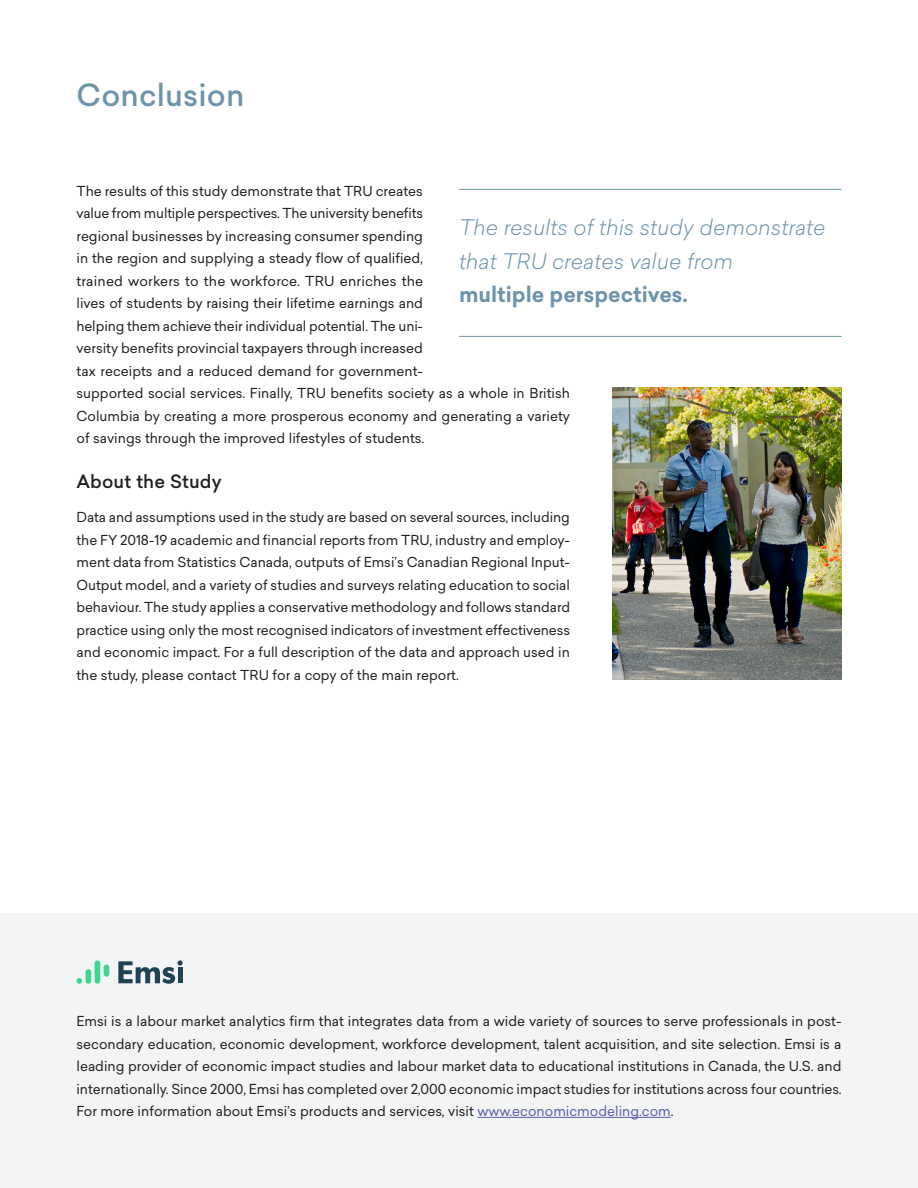
<style>
.page{position:relative;width:918px;height:1188px;background:#fff}
.page>*{position:absolute;margin:0;border:0;box-sizing:border-box;transform-origin:0 0}
.Heading_1{font:500 30px "Sailec";letter-spacing:.005em;color:#6e94ab}
.Pull_quote{font:italic 300 21px/33.8px "Sailec";color:#6e94ab}
.Heading_3{font:500 18px "Sailec";letter-spacing:.005em;color:#231f20}
.t1{font:13.5px/22.5px "Sailec";color:#231f20;text-align:justify}
.s1{font-weight:700;font-style:normal}
.s2{color:#5b5fab}
</style>
<div class="page">
<img style="left:612px;top:387px;width:230px;height:293px">
<hr style="left:459px;top:189px;width:383px;height:1px;background:#6e94ab">
<hr style="left:459px;top:336px;width:383px;height:1px;background:#6e94ab">
<div style="left:0;top:914px;width:918px;height:274px;background:#f2f4f6"></div>
<hr style="left:477px;top:1117px;width:194px;height:1px;background:#5b5fab">
<svg style="left:118px;top:960px;width:65px;height:24px"></svg>
<div style="left:86px;top:969px;width:5px;height:15px;background:#41d592;border-radius:3px"></div>
<div style="left:95px;top:960px;width:5px;height:24px;background:#41d592;border-radius:3px"></div>
<svg style="left:77px;top:978px;width:5px;height:6px"></svg>
<div style="left:104px;top:965px;width:5px;height:12px;background:#41d592;border-radius:3px"></div>
<p class="Heading_1" style="left:76px;top:74px;width:169px">Conclusion</p>
<p class="t1" style="left:76px;top:179px;width:495px;text-align:left">The results of this study demonstrate that TRU creates<br>value from multiple perspectives. The university benefits<br>regional businesses by increasing consumer spending<br>in the region and supplying a steady flow of qualified,<br>trained workers to the workforce. TRU enriches the<br>lives of students by raising their lifetime earnings and<br>helping them achieve their individual potential. The uni-<br>versity benefits provincial taxpayers through increased<br>tax receipts and a reduced demand for government-<br>supported social services. Finally, TRU benefits society as a whole in British Columbia by creating a more prosperous economy and generating a variety of savings through the improved lifestyles of students.</p>
<p class="Heading_3" style="left:76px;top:469px;width:147px">About the Study</p>
<p class="t1" style="left:76px;top:506px;width:495px">Data and assumptions used in the study are based on several sources, including the FY 2018-19 academic and financial reports from TRU, industry and employ&shy;ment data from Statistics Canada, outputs of Emsi’s Canadian Regional Input-Output model, and a variety of studies and surveys relating education to social behaviour. The study applies a conservative methodology and follows standard practice using only the most recognised indicators of investment effectiveness and economic impact. For a full description of the data and approach used in the study, please contact TRU for a copy of the main report.</p>
<p class="Pull_quote" style="left:459px;top:210px;width:368px">The results of this study demonstrate that TRU creates value from<br><span class="s1">multiple perspectives.</span></p>
<p class="t1" style="left:76px;top:1010px;width:767px">Emsi is a labour market analytics firm that integrates data from a wide variety of sources to serve professionals in post&shy;secondary education, economic development, workforce development, talent acquisition, and site selection. Emsi is a leading provider of economic impact studies and labour market data to educational institutions in Canada, the U.S. and internationally. Since 2000, Emsi has completed over 2,000 economic impact studies for institutions across four countries.<br>For more information about Emsi’s products and services, visit <span class="s2">www.economicmodeling.com</span>.</p>
</div>
